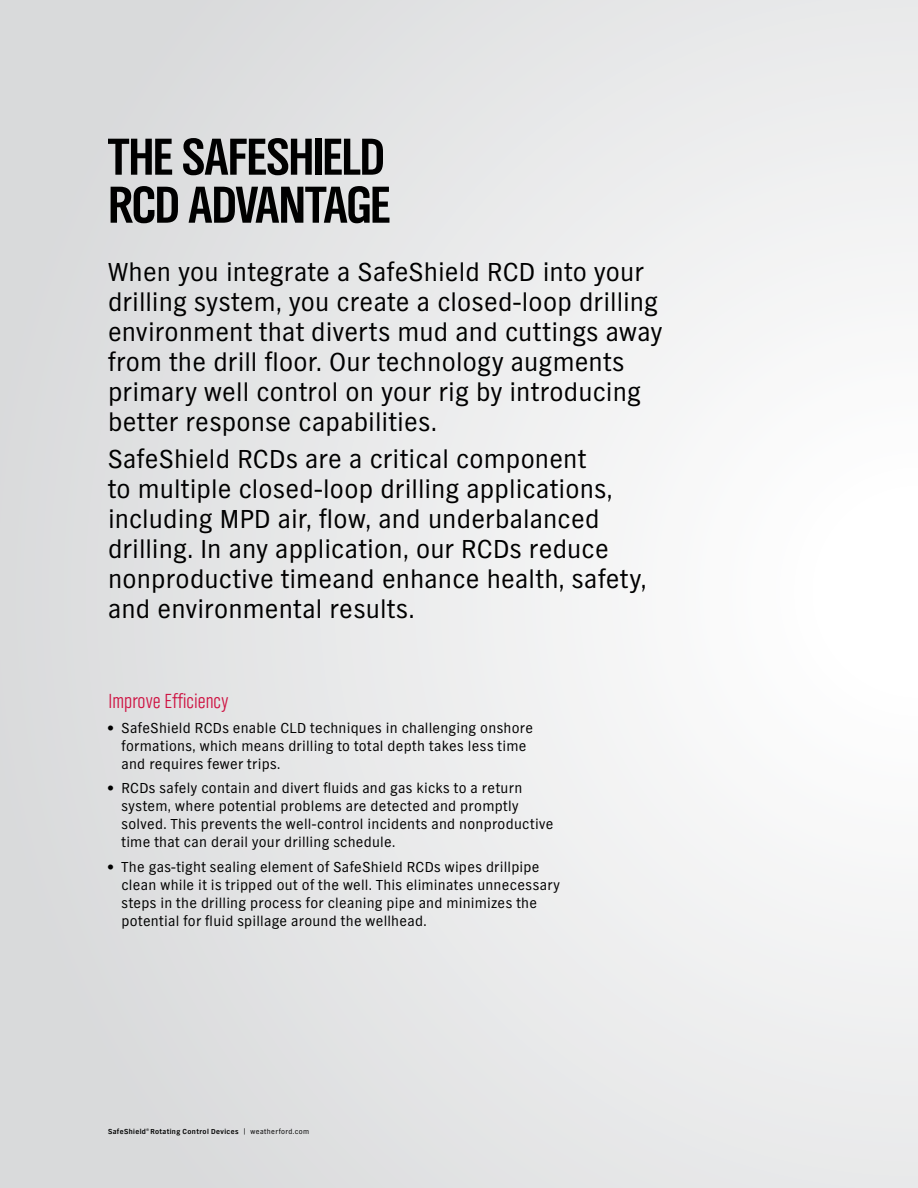
<style>
.page{position:relative;width:918px;height:1188px;background:#fff}
.page>*{position:absolute;margin:0;border:0;box-sizing:border-box;transform-origin:0 0}
.t1{font:54px/48px "TV Nord EF Bold Con";letter-spacing:-.025em;color:#000}
.t2{font:27px/30px "TV Nord EF";letter-spacing:.01em;color:#000}
.t3{font:21px "TV Nord EF Light Con";color:#ce1141}
.t4{font:15px/18px "TV Nord EF";letter-spacing:.02em;color:#000}
.t5{font:700 7.5px "TV Nord EF";letter-spacing:.055em;color:#000}
.s1{font-weight:400}
</style>
<div class="page">
<div style="left:0;top:0;width:918px;height:1188px;background:linear-gradient(to right,#d8dadb,#f9f9f9)"></div>
<img style="left:869px;top:0;width:49px;height:1188px">
<h1 class="t1" style="left:108px;top:134px;width:284px">THE SAFESHIELD<br>RCD ADVANTAGE</h1>
<p class="t2" style="left:108px;top:258px;width:556px">When you integrate a SafeShield RCD into your drilling system, you create a closed-loop drilling environment that diverts mud and cuttings away from the drill floor. Our technology augments primary well control on your rig by introducing better response capabilities.</p>
<p class="t2" style="left:108px;top:444px;width:540px">SafeShield RCDs are a critical component<br>to multiple closed-loop drilling applications, including MPD air, flow, and underbalanced drilling. In any application, our RCDs reduce nonproductive timeand enhance health, safety, and environmental results.</p>
<h3 class="t3" style="left:108px;top:690px;width:122px">Improve Efficiency</h3>
<p class="t4" style="left:122px;top:719px;width:413px;text-indent:-14px">• SafeShield RCDs enable CLD techniques in challenging onshore formations, which means drilling to total depth takes less time and requires fewer trips.</p>
<p class="t4" style="left:122px;top:780px;width:433px;text-indent:-14px">• RCDs safely contain and divert fluids and gas kicks to a return system, where potential problems are detected and promptly solved. This prevents the well-control incidents and nonproductive time that can derail your drilling schedule.</p>
<p class="t4" style="left:122px;top:858px;width:440px;text-indent:-14px">• The gas-tight sealing element of SafeShield RCDs wipes drillpipe clean while it is tripped out of the well. This eliminates unnecessary steps in the drilling process for cleaning pipe and minimizes the potential for fluid spillage around the wellhead.</p>
<p class="t5" style="left:108px;top:1127px;width:203px">SafeShield<sup>®</sup> Rotating Control Devices <span class="s1">| weatherford.com</span></p>
</div>
